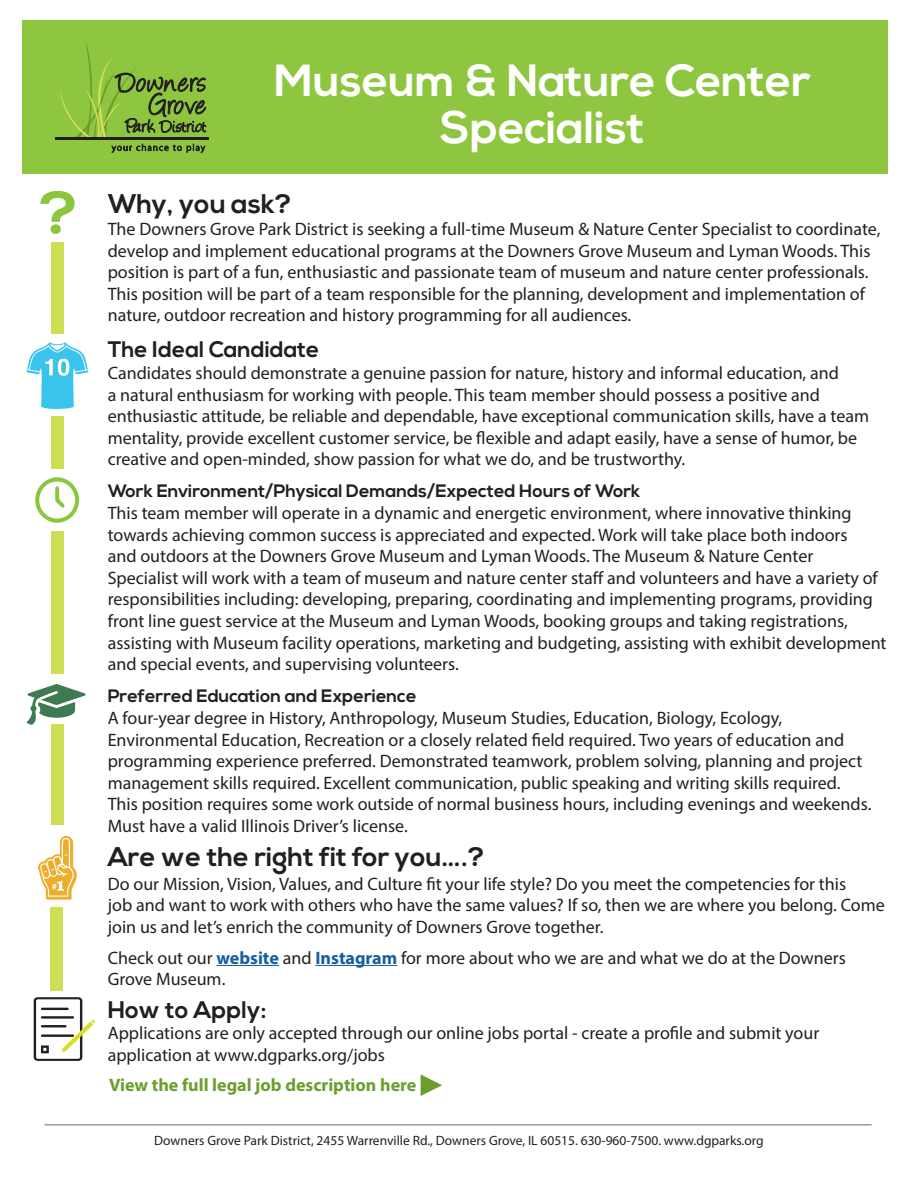
<style>
.page{position:relative;width:918px;height:1188px;background:#fff}
.page>*{position:absolute;margin:0;border:0;box-sizing:border-box;transform-origin:0 0}
.t1{font:700 45px/46.5px "Nexa";color:#fff;text-align:center}
.t2{font:700 27px "Nexa";color:#231f20}
.t3{font:700 24px "Nexa";color:#231f20}
.t4{font:700 22.5px "Nexa";color:#231f20}
.t5{font:18px/21.6px "Myriad Pro";color:#231f20}
.t6{font:700 18px "Nexa";color:#231f20}
.t7{font:700 18px "Myriad Pro";color:#6c9e2f}
.t8{font:13.5px "Myriad Pro";color:#231f20}
.s1{font-weight:700;color:#175d9e}
</style>
<div class="page">
<div style="left:22px;top:20px;width:866px;height:153px;background:#8ec640"></div>
<hr style="left:55px;top:137px;width:154px;height:3px;background:#231f20">
<svg style="left:60px;top:43px;width:146px;height:110px"></svg>
<svg style="left:421px;top:1074px;width:21px;height:22px"></svg>
<hr style="left:217px;top:965px;width:62px;height:1px;background:#175d9e">
<hr style="left:315px;top:965px;width:82px;height:1px;background:#175d9e">
<hr style="left:45px;top:1124px;width:827px;height:2px;background:#97999c">
<div style="left:51px;top:242px;width:13px;height:92px;background:#cfde55"></div>
<div style="left:51px;top:531px;width:13px;height:142px;background:#cfde55"></div>
<div style="left:51px;top:416px;width:12px;height:53px;background:#cfde55"></div>
<div style="left:51px;top:725px;width:13px;height:100px;background:#cfde55"></div>
<svg style="left:40px;top:191px;width:35px;height:43px"></svg>
<svg style="left:38px;top:836px;width:39px;height:64px"></svg>
<svg style="left:26px;top:684px;width:60px;height:41px"></svg>
<svg style="left:35px;top:477px;width:44px;height:46px"></svg>
<svg style="left:26px;top:342px;width:63px;height:67px"></svg>
<div style="left:50px;top:908px;width:12px;height:83px;background:#cfde55"></div>
<svg style="left:34px;top:997px;width:62px;height:64px"></svg>
<h1 class="t1" style="left:274px;top:59px;width:538px">Museum &amp; Nature Center<br>Specialist</h1>
<h2 class="t2" style="left:108px;top:188px;width:185px">Why, you ask?</h2>
<p class="t5" style="left:108px;top:218px;width:774px">The Downers Grove Park District is seeking a full-time Museum &amp; Nature Center Specialist to coordinate, develop and implement educational programs at the Downers Grove Museum and Lyman Woods. This position is part of a fun, enthusiastic and passionate team of museum and nature center professionals.<br>This position will be part of a team responsible for the planning, development and implementation of nature, outdoor recreation and history programming for all audiences.</p>
<p class="t4" style="left:108px;top:337px;width:213px">The Ideal Candidate</p>
<p class="t5" style="left:108px;top:362px;width:763px">Candidates should demonstrate a genuine passion for nature, history and informal education, and<br>a natural enthusiasm for working with people. This team member should possess a positive and enthusiastic attitude, be reliable and dependable, have exceptional communication skills, have a team mentality, provide excellent customer service, be flexible and adapt easily, have a sense of humor, be creative and open-minded, show passion for what we do, and be trustworthy.</p>
<p class="t6" style="left:108px;top:481px;width:534px">Work Environment/Physical Demands/Expected Hours of Work</p>
<p class="t5" style="left:108px;top:502px;width:780px">This team member will operate in a dynamic and energetic environment, where innovative thinking towards achieving common success is appreciated and expected. Work will take place both indoors<br>and outdoors at the Downers Grove Museum and Lyman Woods. The Museum &amp; Nature Center Specialist will work with a team of museum and nature center staff and volunteers and have a variety of responsibilities including: developing, preparing, coordinating and implementing programs, providing front line guest service at the Museum and Lyman Woods, booking groups and taking registrations, assisting with Museum facility operations, marketing and budgeting, assisting with exhibit development and special events, and supervising volunteers.</p>
<p class="t6" style="left:108px;top:686px;width:310px">Preferred Education and Experience</p>
<p class="t5" style="left:108px;top:707px;width:765px">A four-year degree in History, Anthropology, Museum Studies, Education, Biology, Ecology, Environmental Education, Recreation or a closely related field required. Two years of education and programming experience preferred. Demonstrated teamwork, problem solving, planning and project management skills required. Excellent communication, public speaking and writing skills required.<br>This position requires some work outside of normal business hours, including evenings and weekends.<br>Must have a valid Illinois Driver’s license.</p>
<h2 class="t2" style="left:108px;top:841px;width:378px">Are we the right fit for you….?</h2>
<p class="t5" style="left:108px;top:873px;width:779px">Do our Mission, Vision, Values, and Culture fit your life style? Do you meet the competencies for this<br>job and want to work with others who have the same values? If so, then we are where you belong. Come join us and let’s enrich the community of Downers Grove together.</p>
<p class="t5" style="left:108px;top:947px;width:740px">Check out our <span class="s1">website</span> and <span class="s1">Instagram</span> for more about who we are and what we do at the Downers<br>Grove Museum.</p>
<h3 class="t3" style="left:108px;top:995px;width:160px">How to Apply:</h3>
<p class="t5" style="left:108px;top:1022px;width:713px">Applications are only accepted through our online jobs portal - create a profile and submit your application at www.dgparks.org/jobs</p>
<p class="t7" style="left:109px;top:1073px;width:309px">View the full legal job description here</p>
<p class="t8" style="left:154px;top:1133px;width:611px">Downers Grove Park District, 2455 Warrenville Rd., Downers Grove, IL 60515. 630-960-7500. www.dgparks.org</p>
</div>
